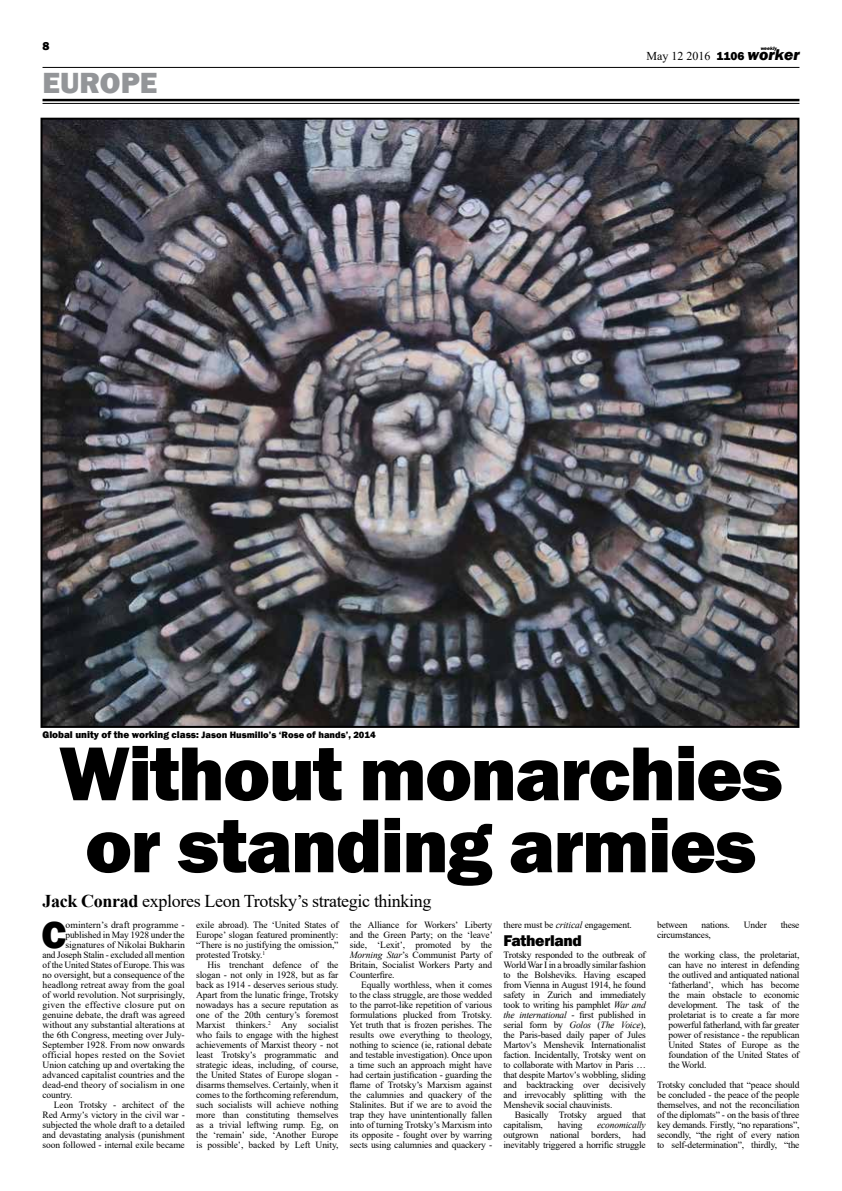
<style>
.page{position:relative;width:842px;height:1191px;background:#fff}
.page>*{position:absolute;margin:0;border:0;box-sizing:border-box;transform-origin:0 0}
.t1{font:800 79px/72px "Franklin Gothic";letter-spacing:-.02em;color:#000;text-align:center}
.t2{font:800 39.5px "Franklin Gothic";color:#000}
.t3{font:800 30px "Franklin Gothic";color:#939598}
.t4{font:18px "Times New Roman";letter-spacing:-.02em;color:#000}
.t5{font:800 16px "Franklin Gothic";letter-spacing:-.02em;color:#000}
.t6{font:12px "Times New Roman";color:#000}
.t7{font:800 12px "Franklin Gothic";color:#000}
.t8{font:9.5px/10px "Times New Roman";letter-spacing:-.01em;color:#000;text-align:justify}
.t9{font:800 9.5px "Franklin Gothic";color:#000}
.t10{font:9.5px "Times New Roman";letter-spacing:.02em;color:#000}
.t11{font:9.5px "Times New Roman";letter-spacing:.025em;color:#000}
.t12{font:9.5px "Times New Roman";letter-spacing:.01em;color:#000}
.t13{font:italic 9.5px "Times New Roman";letter-spacing:-.02em;color:#000}
.t14{font:italic 800 5px "Franklin Gothic";color:#000}
.s1{font-family:"Franklin Gothic";font-weight:800}
.s2{font-family:"Franklin Gothic";font-weight:800;font-style:italic;font-size:16px}
.s3{font-size:10px}
.s4{font-weight:700}
.s5{font-style:italic}
</style>
<div class="page">
<hr style="left:43px;top:99px;width:756px;height:2px;background:#000">
<hr style="left:43px;top:103px;width:756px;height:1px;background:#000">
<hr style="left:43px;top:67px;width:756px;height:1px;background:#000">
<img style="left:44px;top:121px;width:752px;height:604px">
<p class="t7" style="left:43px;top:38px;width:9px">8</p>
<p class="t14" style="left:761px;top:45px;width:18px">weekly</p>
<p class="t6" style="left:646px;top:47px;width:155px">May 12 2016 <span class="s1">1106</span> <span class="s2">worker</span></p>
<h3 class="t3" style="left:43px;top:64px;width:116px">EUROPE</h3>
<p class="t9" style="left:43px;top:728px;width:335px"><span class="s3">Global unity of the working class:</span> Jason Husmillo’s ‘Rose of hands’, 2014</p>
<h1 class="t1" style="left:59px;top:737px;width:725px">Without monarchies or standing armies</h1>
<h3 class="t4" style="left:43px;top:888px;width:390px"><span class="s4">Jack Conrad</span> explores Leon Trotsky’s strategic thinking</h3>
<h2 class="t2" style="left:41px;top:909px;width:26px">C</h2>
<p class="t12" style="left:65px;top:918px;width:121px">omintern’s draft programme -</p>
<p class="t8" style="left:196px;top:919px;width:144px">exile abroad). The ‘United States of Europe’ slogan featured prominently: “There is no justifying the omission,” protested Trotsky.<sup>1</sup></p>
<p class="t8" style="left:196px;top:959px;width:144px;text-indent:11px">His trenchant defence of the slogan - not only in 1928, but as far back as 1914 - deserves serious study.<br>Apart from the lunatic fringe, Trotsky nowadays has a secure reputation as one of the 20th century’s foremost Marxist thinkers.<sup>2</sup> Any socialist who fails to engage with the highest achievements of Marxist theory - not least Trotsky’s programmatic and strategic ideas, including, of course, the United States of Europe slogan - disarms themselves. Certainly, when it comes to the forthcoming referendum, such socialists will achieve nothing more than constituting themselves as a trivial leftwing rump. Eg, on the ‘remain’ side, ‘Another Europe is possible’, backed by Left Unity,</p>
<p class="t8" style="left:350px;top:919px;width:145px">the Alliance for Workers’ Liberty and the Green Party; on the ‘leave’ side, ‘Lexit’, promoted by the <span class="s5">Morning Star</span>’s Communist Party of Britain, Socialist Workers Party and Counterfire.</p>
<p class="t8" style="left:350px;top:979px;width:144px;text-indent:11px">Equally worthless, when it comes to the class struggle, are those wedded to the parrot-like repetition of various formulations plucked from Trotsky.<br>Yet truth that is frozen perishes. The results owe everything to theology, nothing to science (ie, rational debate and testable investigation). Once upon a time such an approach might have had certain justification - guarding the flame of Trotsky’s Marxism against the calumnies and quackery of the Stalinites. But if we are to avoid the trap they have unintentionally fallen into of turning Trotsky’s Marxism into its opposite - fought over by warring sects using calumnies and quackery -</p>
<p class="t8" style="left:657px;top:919px;width:32px">between</p>
<p class="t8" style="left:701px;top:919px;width:30px">nations.</p>
<p class="t8" style="left:744px;top:919px;width:24px">Under</p>
<p class="t8" style="left:781px;top:919px;width:20px">these</p>
<p class="t8" style="left:668px;top:924px;width:132px;line-height:20px;text-indent:-11px">circumstances,<br>the working class, the proletariat,</p>
<p class="t8" style="left:668px;top:959px;width:132px">can have no interest in defending the outlived and antiquated national ‘fatherland’, which has become the main obstacle to economic development. The task of the proletariat is to create a far more powerful fatherland, with far greater power of resistance - the republican United States of Europe as the foundation of the United States of the World.</p>
<p class="t8" style="left:657px;top:1079px;width:144px">Trotsky concluded that “peace should be concluded - the peace of the people themselves, and not the reconciliation of the diplomats” - on the basis of three key demands. Firstly, “no reparations”, secondly, “the right of every nation to self-determination”, thirdly, “the</p>
<p class="t8" style="left:503px;top:919px;width:130px">there must be <span class="s5">critical</span> engagement.</p>
<h3 class="t5" style="left:503px;top:930px;width:80px">Fatherland</h3>
<p class="t8" style="left:503px;top:949px;width:144px">Trotsky responded to the outbreak of World War I in a broadly similar fashion to the Bolsheviks. Having escaped from Vienna in August 1914, he found safety in Zurich and immediately took to writing his pamphlet <span class="s5">War and the international</span> - first published in serial form by <span class="s5">Golos</span> (<span class="s5">The Voice</span>), the Paris-based daily paper of Jules Martov’s Menshevik Internationalist faction. Incidentally, Trotsky went on to collaborate with Martov in Paris … that despite Martov’s wobbling, sliding and backtracking over decisively and irrevocably splitting with the Menshevik social chauvinists.</p>
<p class="t8" style="left:503px;top:1109px;width:144px;text-indent:11px">Basically Trotsky argued that capitalism,</p>
<p class="t8" style="left:65px;top:929px;width:121px">published in May 1928 under the</p>
<p class="t8" style="left:65px;top:939px;width:121px">signatures of Nikolai Bukharin</p>
<p class="t8" style="left:43px;top:949px;width:144px">and Joseph Stalin - excluded all mention</p>
<p class="t8" style="left:43px;top:959px;width:144px">of the United States of Europe. This was</p>
<p class="t8" style="left:43px;top:969px;width:144px">no oversight, but a consequence of the</p>
<p class="t8" style="left:43px;top:979px;width:144px">headlong retreat away from the goal</p>
<p class="t8" style="left:43px;top:989px;width:144px">of world revolution. Not surprisingly,</p>
<p class="t11" style="left:43px;top:998px;width:144px">given the effective closure put on</p>
<p class="t8" style="left:43px;top:1009px;width:144px">genuine debate, the draft was agreed</p>
<p class="t8" style="left:43px;top:1019px;width:144px">without any substantial alterations at</p>
<p class="t8" style="left:43px;top:1029px;width:144px">the 6th Congress, meeting over July-</p>
<p class="t8" style="left:43px;top:1039px;width:144px">September 1928. From now onwards</p>
<p class="t10" style="left:43px;top:1048px;width:144px">official hopes rested on the Soviet</p>
<p class="t8" style="left:43px;top:1059px;width:144px">Union catching up and overtaking the</p>
<p class="t8" style="left:43px;top:1069px;width:144px">advanced capitalist countries and the</p>
<p class="t8" style="left:43px;top:1079px;width:144px">dead-end theory of socialism in one</p>
<p class="t8" style="left:43px;top:1089px;width:32px">country.</p>
<p class="t8" style="left:54px;top:1099px;width:132px">Leon Trotsky - architect of the</p>
<p class="t8" style="left:43px;top:1109px;width:144px">Red Army’s victory in the civil war -</p>
<p class="t8" style="left:43px;top:1119px;width:144px">subjected the whole draft to a detailed</p>
<p class="t8" style="left:43px;top:1129px;width:144px">and devastating analysis (punishment</p>
<p class="t8" style="left:43px;top:1139px;width:144px">soon followed - internal exile became</p>
<p class="t8" style="left:558px;top:1119px;width:26px">having</p>
<p class="t13" style="left:597px;top:1118px;width:50px">economically</p>
<p class="t8" style="left:503px;top:1129px;width:144px">outgrown national borders, had inevitably triggered a horrific struggle</p>
</div>
